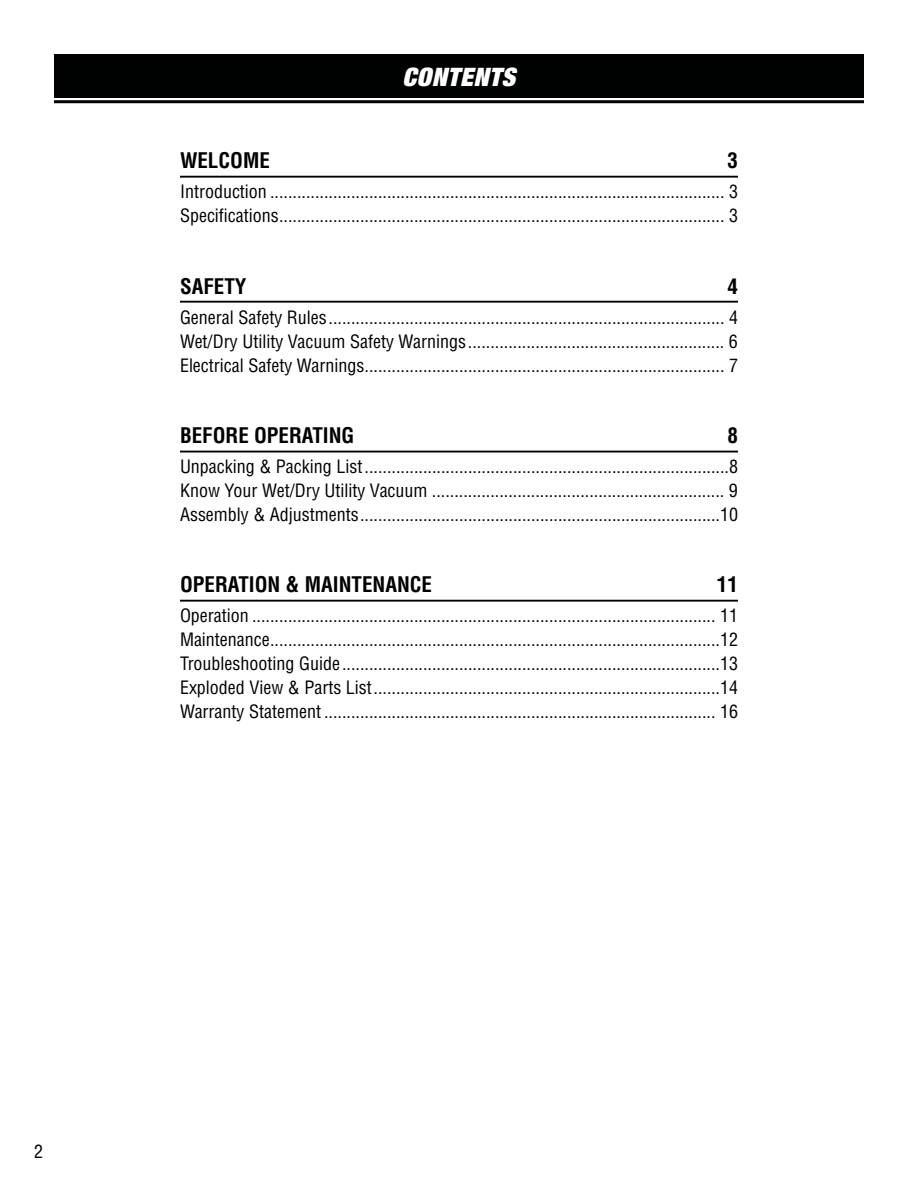
<style>
.page{position:relative;width:918px;height:1188px;background:#fff}
.page>*{position:absolute;margin:0;border:0;box-sizing:border-box;transform-origin:0 0}
.t1{font:italic 900 expanded 25.5px "Helvetica Neue";letter-spacing:.025em;color:#fff}
.t2{font:700 condensed 21px "Helvetica LT Std";color:#000}
.t3{font:condensed 18px/24px "Helvetica LT Std";color:#000;text-align:justify}
</style>
<div class="page">
<div style="left:54px;top:54px;width:810px;height:44px;background:#000101"></div>
<hr style="left:54px;top:100px;width:810px;height:3px;background:#000">
<hr style="left:180px;top:176px;width:558px;height:2px;background:#000">
<hr style="left:180px;top:301px;width:558px;height:2px;background:#000">
<hr style="left:180px;top:451px;width:558px;height:1px;background:#000">
<hr style="left:180px;top:600px;width:558px;height:2px;background:#000">
<h1 class="t1" style="left:403px;top:61px;width:114px">CONTENTS</h1>
<p class="t2" style="left:180px;top:148px;width:91px">WELCOME</p>
<p class="t2" style="left:727px;top:148px;width:12px">3</p>
<p class="t3" style="left:180px;top:180px;width:559px">Introduction ..................................................................................................... 3<br>Specifications................................................................................................... 3</p>
<p class="t2" style="left:180px;top:273px;width:68px">SAFETY</p>
<p class="t2" style="left:727px;top:273px;width:12px">4</p>
<p class="t3" style="left:180px;top:306px;width:559px">General Safety Rules........................................................................................ 4<br>Wet/Dry Utility Vacuum Safety Warnings......................................................... 6<br>Electrical Safety Warnings................................................................................ 7</p>
<p class="t2" style="left:180px;top:423px;width:176px">BEFORE OPERATING</p>
<p class="t2" style="left:727px;top:423px;width:12px">8</p>
<p class="t3" style="left:180px;top:455px;width:559px">Unpacking &amp; Packing List.................................................................................8<br>Know Your Wet/Dry Utility Vacuum ................................................................. 9<br>Assembly &amp; Adjustments................................................................................10</p>
<p class="t2" style="left:180px;top:572px;width:254px">OPERATION &amp; MAINTENANCE</p>
<p class="t2" style="left:717px;top:572px;width:22px">11</p>
<p class="t3" style="left:180px;top:604px;width:559px">Operation ....................................................................................................... 11<br>Maintenance....................................................................................................12<br>Troubleshooting Guide....................................................................................13<br>Exploded View &amp; Parts List.............................................................................14<br>Warranty Statement ....................................................................................... 16</p>
<p class="t3" style="left:34px;top:1139px;width:10px">2</p>
</div>
